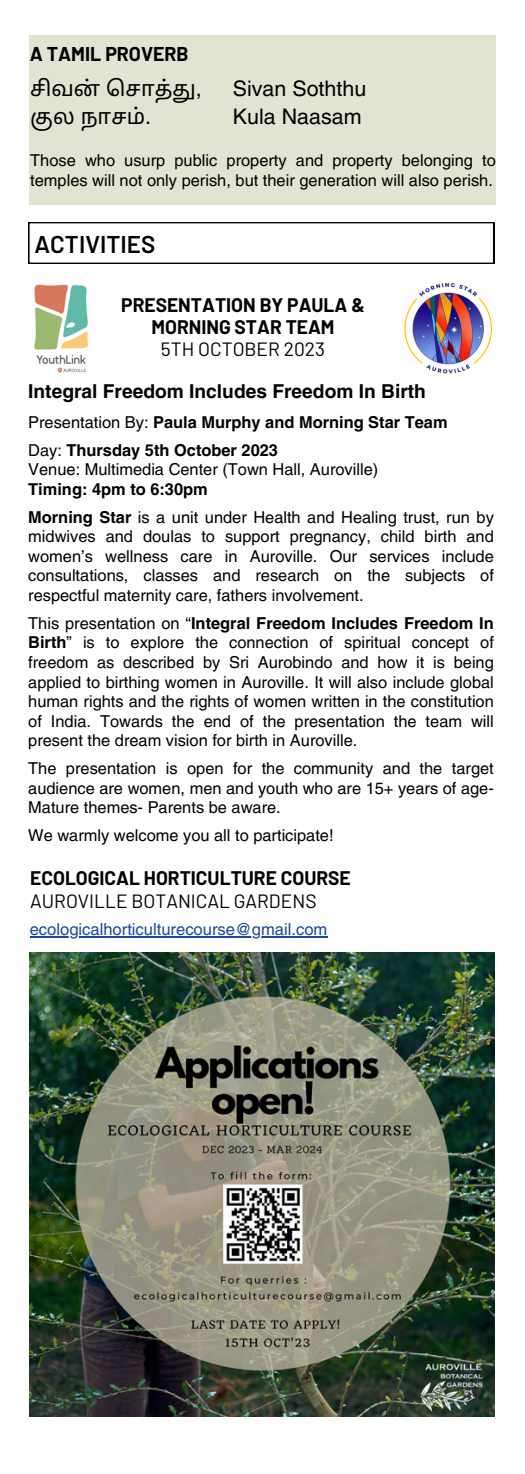
<style>
.page{position:relative;width:525px;height:1474px;background:#fff}
.page>*{position:absolute;margin:0;border:0;box-sizing:border-box;transform-origin:0 0}
.t1{font:600 24.15px "Barlow";color:#000}
.t2{font:21.53px "Helvetica LT Pro";color:#000}
.t3{font:21.53px "Noto Sans Tamil";color:#000}
.t4{font:700 19.6px "Barlow";color:#000}
.t5{font:700 19.25px/22.2px "Barlow";color:#000;text-align:center}
.t6{font:19.25px "Barlow";color:#000}
.t7{font:700 19.25px "Helvetica LT Pro";color:#000}
.t8{font:16.62px "Helvetica LT Pro";color:#1848a0}
.t9{font:16.45px/19.6px "Helvetica LT Pro";color:#000;text-align:justify}
.t10{font:700 16.45px "Helvetica LT Pro";color:#000}
.s1{font-family:"Helvetica LT Pro"}
.s2{font-weight:400}
.s3{font-weight:700}
</style>
<div class="page">
<svg style="left:28px;top:222px;width:466px;height:42px"></svg>
<img style="left:30px;top:952px;width:465px;height:465px">
<hr style="left:30px;top:936px;width:297px;height:2px;background:#1848a0">
<img style="left:34px;top:284px;width:54px;height:89px">
<img style="left:404px;top:282px;width:88px;height:92px">
<div style="left:29px;top:35px;width:467px;height:170px;background:#e1e3d3"></div>
<p class="t4" style="left:30px;top:41px;width:160px">A TAMIL PROVERB</p>
<p class="t3" style="left:30px;top:77px;width:86px">சிவன் சொ</p>
<p class="t3" style="left:155px;top:77px;width:49px">த்து<span class="s1">,</span></p>
<p class="t3" style="left:30px;top:105px;width:122px">குலநா சம்<span class="s1">.</span></p>
<p class="t9" style="left:30px;top:151px;width:467px;line-height:20.5px">Those who usurp public property and property belonging to temples will not only perish, but their generation will also perish.</p>
<p class="t2" style="left:233px;top:80px;width:135px">Sivan Soththu</p>
<p class="t2" style="left:233px;top:108px;width:130px">Kula Naasam</p>
<p class="t1" style="left:35px;top:229px;width:122px">ACTIVITIES</p>
<p class="t5" style="left:121px;top:293px;width:245px">PRESENTATION BY PAULA &amp;<br>MORNING STAR TEAM</p>
<p class="t6" style="left:161px;top:337px;width:166px">5TH OCTOBER 2023</p>
<p class="t7" style="left:28px;top:384px;width:399px">Integral Freedom Includes Freedom In Birth</p>
<p class="t10" style="left:28px;top:416px;width:421px"><span class="s2">Presentation By:</span> Paula Murphy and Morning Star Team</p>
<p class="t10" style="left:28px;top:444px;width:251px"><span class="s2">Day:</span> Thursday 5th October 2023</p>
<p class="t9" style="left:28px;top:461px;width:352px">Venue: Multimedia Center (Town Hall, Auroville)</p>
<p class="t10" style="left:28px;top:483px;width:181px">Timing: 4pm to 6:30pm</p>
<p class="t9" style="left:28px;top:509px;width:467px"><span class="s3">Morning Star</span> is a unit under Health and Healing trust, run by midwives and doulas to support pregnancy, child birth and women’s wellness care in Auroville. Our services include consultations, classes and research on the subjects of respectful maternity care, fathers involvement.</p>
<p class="t9" style="left:28px;top:615px;width:467px">This presentation on “<span class="s3">Integral Freedom Includes Freedom In Birth</span>” is to explore the connection of spiritual concept of freedom as described by Sri Aurobindo and how it is being applied to birthing women in Auroville. It will also include global human rights and the rights of women written in the constitution of India. Towards the end of the presentation the team will present the dream vision for birth in Auroville.</p>
<p class="t9" style="left:28px;top:760px;width:467px">The presentation is open for the community and the target audience are women, men and youth who are 15+ years of age-Mature themes- Parents be aware.</p>
<p class="t9" style="left:28px;top:827px;width:307px">We warmly welcome you all to participate!</p>
<p class="t5" style="left:30px;top:867px;width:322px">ECOLOGICAL HORTICULTURE COURSE</p>
<p class="t6" style="left:30px;top:888px;width:288px">AUROVILLE BOTANICAL GARDENS</p>
<p class="t8" style="left:30px;top:923px;width:299px">ecologicalhorticulturecourse@gmail.com</p>
</div>
